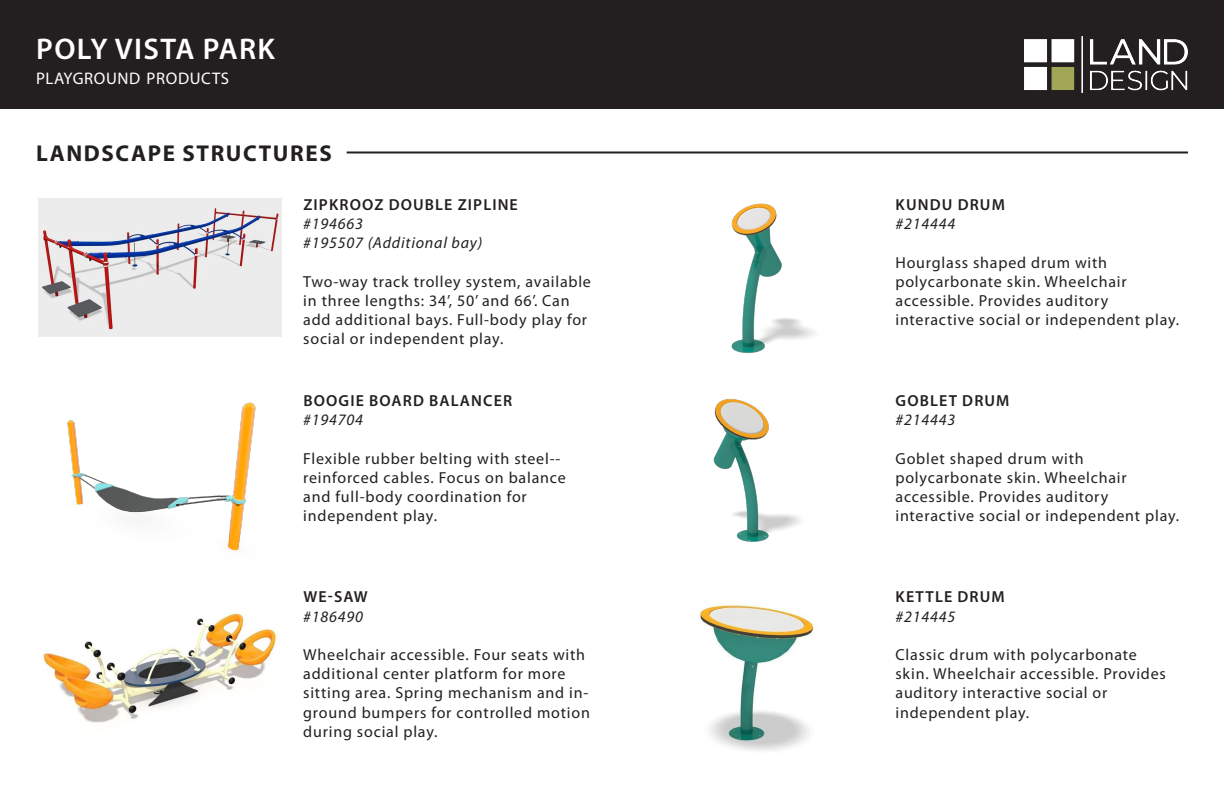
<style>
.page{position:relative;width:1224px;height:792px;background:#fff}
.page>*{position:absolute;margin:0;border:0;box-sizing:border-box;transform-origin:0 0}
.t1{font:600 30px "Myriad Pro";letter-spacing:.045em;color:#fff}
.t2{font:700 23px "Myriad Pro";letter-spacing:.07em;color:#231f20}
.t3{font:16.8px "Myriad Pro";letter-spacing:.035em;color:#fff}
.t4{font:16px/19.2px "Myriad Pro";letter-spacing:.05em;color:#231f20}
.t5{font:600 16px "Myriad Pro";letter-spacing:.07em;color:#231f20}
.t6{font:italic 16px "Myriad Pro";letter-spacing:.05em;color:#231f20}
</style>
<div class="page">
<div style="left:0;top:0;width:1224px;height:109px;background:#231f20"></div>
<img style="left:1025px;top:37px;width:163px;height:56px">
<img style="left:39px;top:198px;width:243px;height:139px">
<img style="left:731px;top:203px;width:84px;height:151px">
<img style="left:713px;top:399px;width:88px;height:143px">
<img style="left:696px;top:604px;width:118px;height:147px">
<img style="left:67px;top:402px;width:189px;height:149px">
<img style="left:43px;top:613px;width:233px;height:110px">
<hr style="left:347px;top:151px;width:841px;height:2px;background:#231f20">
<h1 class="t1" style="left:36px;top:30px;width:240px">POLY VISTA PARK</h1>
<p class="t3" style="left:36px;top:68px;width:195px">PLAYGROUND PRODUCTS</p>
<p class="t2" style="left:36px;top:138px;width:297px">LANDSCAPE STRUCTURES</p>
<p class="t5" style="left:303px;top:194px;width:216px">ZIPKROOZ DOUBLE ZIPLINE</p>
<p class="t6" style="left:303px;top:214px;width:61px">#194663</p>
<p class="t6" style="left:303px;top:233px;width:181px">#195507 (Additional bay)</p>
<p class="t4" style="left:303px;top:272px;width:289px">Two-way track trolley system, available in three lengths: 34’, 50’ and 66’. Can add additional bays. Full-body play for social or independent play.</p>
<p class="t5" style="left:303px;top:391px;width:210px">BOOGIE BOARD BALANCER</p>
<p class="t6" style="left:303px;top:410px;width:61px">#194704</p>
<p class="t4" style="left:303px;top:449px;width:264px">Flexible rubber belting with steel-- reinforced cables. Focus on balance and full-body coordination for independent play.</p>
<p class="t5" style="left:303px;top:587px;width:66px">WE-SAW</p>
<p class="t6" style="left:303px;top:606px;width:61px">#186490</p>
<p class="t4" style="left:303px;top:645px;width:288px">Wheelchair accessible. Four seats with additional center platform for more sitting area. Spring mechanism and in&shy;ground bumpers for controlled motion during social play.</p>
<p class="t5" style="left:896px;top:194px;width:111px">KUNDU DRUM</p>
<p class="t6" style="left:895px;top:214px;width:61px">#214444</p>
<p class="t4" style="left:895px;top:252px;width:285px">Hourglass shaped drum with polycarbonate skin. Wheelchair accessible. Provides auditory interactive social or independent play.</p>
<p class="t5" style="left:896px;top:391px;width:115px">GOBLET DRUM</p>
<p class="t6" style="left:895px;top:410px;width:61px">#214443</p>
<p class="t4" style="left:895px;top:449px;width:285px">Goblet shaped drum with polycarbonate skin. Wheelchair accessible. Provides auditory interactive social or independent play.</p>
<p class="t5" style="left:896px;top:587px;width:111px">KETTLE DRUM</p>
<p class="t6" style="left:895px;top:606px;width:61px">#214445</p>
<p class="t4" style="left:895px;top:645px;width:272px">Classic drum with polycarbonate skin. Wheelchair accessible. Provides auditory interactive social or independent play.</p>
</div>
